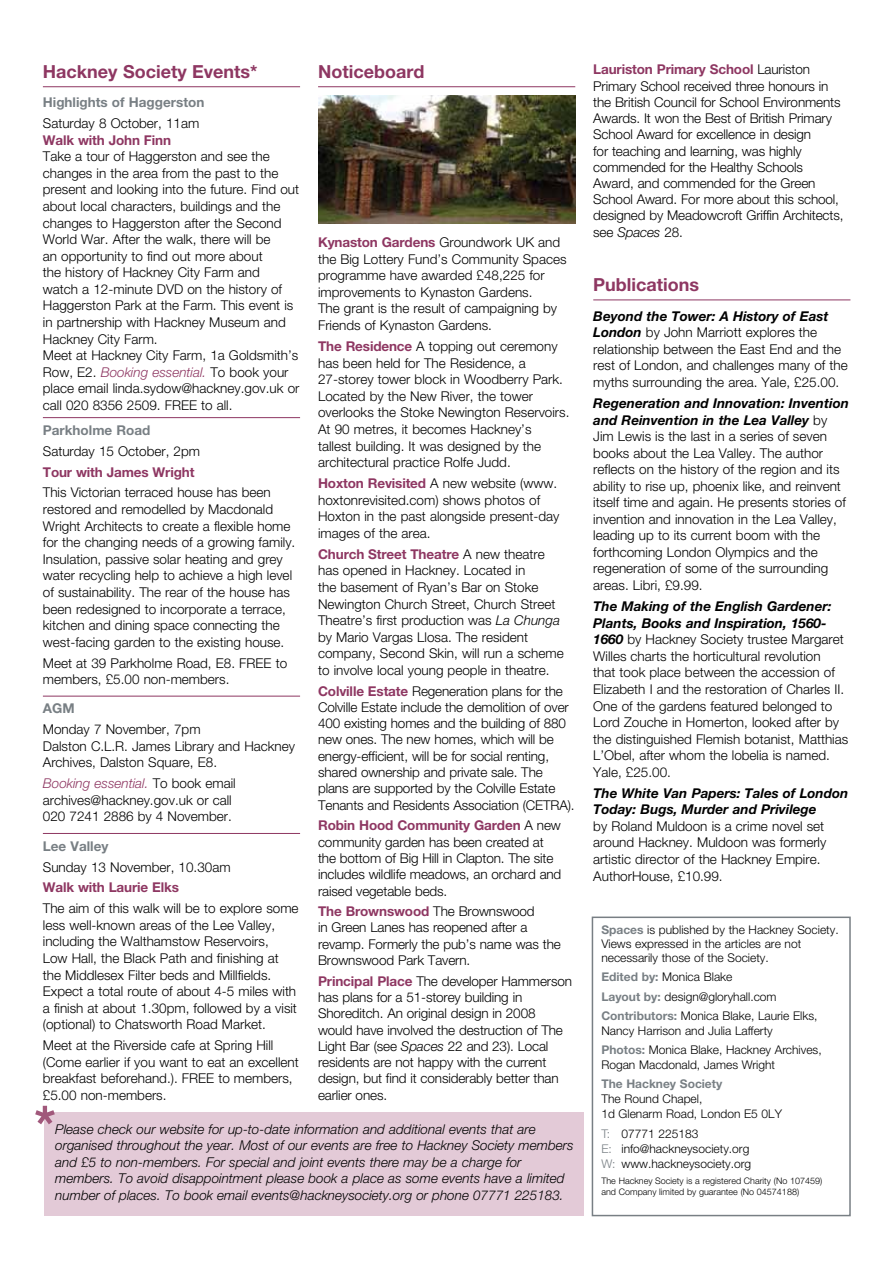
<style>
.page{position:relative;width:893px;height:1263px;background:#fff}
.page>*{position:absolute;margin:0;border:0;box-sizing:border-box;transform-origin:0 0}
.t1{font:700 54px "Helvetica Neue LT";color:#a1587b}
.t2{font:700 18px "Helvetica Neue LT";color:#8e3762}
.t3{font:300 13.5px/16.6px "Helvetica Neue LT";color:#000}
.t4{font:italic 300 13.5px/16.5px "Helvetica Neue LT";color:#000}
.t5{font:italic 700 13.5px/16.8px "Helvetica Neue LT";color:#000}
.t6{font:700 13.5px "Helvetica Neue LT";letter-spacing:-.01em;color:#8e3762}
.t7{font:700 13.5px "Helvetica Neue LT";color:#787f84}
.t8{font:300 12px/19.2px "Helvetica Neue LT";color:#000}
.t9{font:700 12px "Helvetica Neue LT";color:#787f84}
.t10{font:300 9px/10.5px "Helvetica Neue LT";color:#000}
.s1{font-style:italic;color:#8e3762}
.s2{font-weight:700;color:#8e3762}
.s3{font-style:italic}
.s4{font-weight:700;font-style:italic}
.s5{font-weight:700;color:#787f84}
.s6{color:#787f84}
</style>
<div class="page">
<hr style="left:43px;top:86px;width:257px;height:1px;background:#8e3762">
<hr style="left:43px;top:417px;width:257px;height:1px;background:#8e3762">
<hr style="left:43px;top:696px;width:257px;height:1px;background:#8e3762">
<hr style="left:43px;top:833px;width:257px;height:1px;background:#8e3762">
<hr style="left:318px;top:86px;width:257px;height:1px;background:#8e3762">
<hr style="left:593px;top:300px;width:257px;height:1px;background:#8e3762">
<div style="left:592px;top:916px;width:259px;height:300px;background:#fff;border:2px solid #787f84"></div>
<div style="left:44px;top:1112px;width:540px;height:104px;background:#e3cad7"></div>
<img style="left:319px;top:96px;width:256px;height:127px">
<h2 class="t2" style="left:43px;top:60px;width:216px">Hackney Society Events*</h2>
<p class="t7" style="left:43px;top:94px;width:163px">Highlights of Haggerston</p>
<p class="t3" style="left:43px;top:115px;width:158px">Saturday 8 October, 11am</p>
<p class="t6" style="left:43px;top:131px;width:130px">Walk with John Finn</p>
<p class="t3" style="left:43px;top:148px;width:258px">Take a tour of Haggerston and see the changes in the area from the past to the present and looking into the future. Find out about local characters, buildings and the changes to Haggerston after the Second World War. After the walk, there will be<br>an opportunity to find out more about<br>the history of Hackney City Farm and<br>watch a 12-minute DVD on the history of Haggerston Park at the Farm. This event is in partnership with Hackney Museum and Hackney City Farm.<br>Meet at Hackney City Farm, 1a Goldsmith’s Row, E2. <span class="s1">Booking essential.</span> To book your place email linda.sydow@hackney.gov.uk or call 020 8356 2509. FREE to all.</p>
<p class="t7" style="left:43px;top:422px;width:109px">Parkholme Road</p>
<p class="t3" style="left:43px;top:442px;width:159px">Saturday 15 October, 2pm</p>
<p class="t6" style="left:43px;top:463px;width:153px">Tour with James Wright</p>
<p class="t3" style="left:43px;top:484px;width:254px">This Victorian terraced house has been restored and remodelled by Macdonald Wright Architects to create a flexible home for the changing needs of a growing family.<br>Insulation, passive solar heating and grey water recycling help to achieve a high level of sustainability. The rear of the house has been redesigned to incorporate a terrace, kitchen and dining space connecting the west-facing garden to the existing house.</p>
<p class="t3" style="left:43px;top:654px;width:246px">Meet at 39 Parkholme Road, E8. FREE to members, £5.00 non-members.</p>
<p class="t7" style="left:43px;top:700px;width:33px">AGM</p>
<p class="t3" style="left:43px;top:721px;width:254px">Monday 7 November, 7pm<br>Dalston C.L.R. James Library and Hackney<br>Archives, Dalston Square, E8.</p>
<p class="t3" style="left:43px;top:775px;width:194px"><span class="s1">Booking essential.</span> To book email archives@hackney.gov.uk or call<br>020 7241 2886 by 4 November.</p>
<p class="t7" style="left:43px;top:838px;width:67px">Lee Valley</p>
<p class="t3" style="left:43px;top:858px;width:189px">Sunday 13 November, 10.30am</p>
<p class="t6" style="left:43px;top:879px;width:138px">Walk with Laurie Elks</p>
<p class="t3" style="left:43px;top:900px;width:257px">The aim of this walk will be to explore some less well-known areas of the Lee Valley, including the Walthamstow Reservoirs,<br>Low Hall, the Black Path and finishing at the Middlesex Filter beds and Millfields.<br>Expect a total route of about 4-5 miles with a finish at about 1.30pm, followed by a visit (optional) to Chatsworth Road Market.</p>
<p class="t3" style="left:43px;top:1037px;width:257px">Meet at the Riverside cafe at Spring Hill (Come earlier if you want to eat an excellent breakfast beforehand.). FREE to members, £5.00 non-members.</p>
<h2 class="t2" style="left:318px;top:60px;width:108px">Noticeboard</h2>
<p class="t3" style="left:318px;top:234px;width:250px"><span class="s2">Kynaston Gardens</span> Groundwork UK and the Big Lottery Fund’s Community Spaces programme have awarded £48,225 for improvements to Kynaston Gardens.<br>The grant is the result of campaigning by Friends of Kynaston Gardens.</p>
<p class="t3" style="left:318px;top:338px;width:253px"><span class="s2">The Residence</span> A topping out ceremony has been held for The Residence, a 27-storey tower block in Woodberry Park.<br>Located by the New River, the tower overlooks the Stoke Newington Reservoirs.<br>At 90 metres, it becomes Hackney’s<br>tallest building. It was designed by the architectural practice Rolfe Judd.</p>
<p class="t3" style="left:318px;top:475px;width:243px"><span class="s2">Hoxton Revisited</span> A new website (www. hoxtonrevisited.com) shows photos of Hoxton in the past alongside present-day images of the area.</p>
<p class="t3" style="left:318px;top:545px;width:247px"><span class="s2">Church Street Theatre</span> A new theatre has opened in Hackney. Located in<br>the basement of Ryan’s Bar on Stoke Newington Church Street, Church Street Theatre’s first production was <span class="s3">La Chunga </span>by Mario Vargas Llosa. The resident company, Second Skin, will run a scheme to involve local young people in theatre.</p>
<p class="t3" style="left:318px;top:682px;width:258px"><span class="s2">Colville Estate</span> Regeneration plans for the Colville Estate include the demolition of over 400 existing homes and the building of 880 new ones. The new homes, which will be energy-efficient, will be for social renting, shared ownership and private sale. The plans are supported by the Colville Estate Tenants and Residents Association (CETRA).</p>
<p class="t3" style="left:318px;top:817px;width:245px"><span class="s2">Robin Hood Community Garden</span> A new community garden has been created at the bottom of Big Hill in Clapton. The site includes wildlife meadows, an orchard and raised vegetable beds.</p>
<p class="t3" style="left:318px;top:903px;width:244px"><span class="s2">The Brownswood</span> The Brownswood<br>in Green Lanes has reopened after a revamp. Formerly the pub’s name was the<br>Brownswood Park Tavern.</p>
<p class="t3" style="left:318px;top:972px;width:255px"><span class="s2">Principal Place</span> The developer Hammerson has plans for a 51-storey building in Shoreditch. An original design in 2008 would have involved the destruction of The Light Bar (see <span class="s3">Spaces</span> 22 and 23). Local residents are not happy with the current design, but find it considerably better than earlier ones.</p>
<h1 class="t1" style="left:34px;top:1092px;width:23px">*</h1>
<p class="t4" style="left:55px;top:1121px;width:520px">Please check our website for up-to-date information and additional events that are organised throughout the year. Most of our events are free to Hackney Society members and £5 to non-members. For special and joint events there may be a charge for members. To avoid disappointment please book a place as some events have a limited number of places. To book email events@hackneysociety.org or phone 07771 225183.</p>
<p class="t3" style="left:593px;top:61px;width:252px;line-height:16.2px"><span class="s2">Lauriston Primary School</span> Lauriston Primary School received three honours in the British Council for School Environments Awards. It won the Best of British Primary School Award for excellence in design<br>for teaching and learning, was highly commended for the Healthy Schools Award, and commended for the Green School Award. For more about this school, designed by Meadowcroft Griffin Architects, see <span class="s3">Spaces</span> 28.</p>
<h2 class="t2" style="left:593px;top:273px;width:107px">Publications</h2>
<p class="t3" style="left:593px;top:307px;width:256px"><span class="s4">Beyond the Tower: A History of East London</span> by John Marriott explores the relationship between the East End and the rest of London, and challenges many of the myths surrounding the area. Yale, £25.00.</p>
<p class="t3" style="left:593px;top:395px;width:257px"><span class="s4">Regeneration and Innovation: Invention and Reinvention in the Lea Valley</span> by Jim Lewis is the last in a series of seven books about the Lea Valley. The author reflects on the history of the region and its ability to rise up, phoenix like, and reinvent itself time and again. He presents stories of invention and innovation in the Lea Valley, leading up to its current boom with the forthcoming London Olympics and the regeneration of some of the surrounding areas. Libri, £9.99.</p>
<p class="t3" style="left:593px;top:598px;width:256px"><span class="s4">The Making of the English Gardener:<br>Plants, Books and Inspiration, 1560- 1660</span> by Hackney Society trustee Margaret Willes charts the horticultural revolution<br>that took place between the accession of Elizabeth I and the restoration of Charles II.<br>One of the gardens featured belonged to Lord Zouche in Homerton, looked after by the distinguished Flemish botanist, Matthias L’Obel, after whom the lobelia is named.<br>Yale, £25.00.</p>
<p class="t5" style="left:593px;top:784px;width:257px">The White Van Papers: Tales of London<br>Today: Bugs, Murder and Privilege</p>
<p class="t3" style="left:593px;top:818px;width:235px">by Roland Muldoon is a crime novel set around Hackney. Muldoon was formerly artistic director of the Hackney Empire.<br>AuthorHouse, £10.99.</p>
<p class="t8" style="left:601px;top:922px;width:239px;line-height:14.2px"><span class="s5">Spaces</span> is published by the Hackney Society.<br>Views expressed in the articles are not necessarily those of the Society.</p>
<p class="t8" style="left:601px;top:967px;width:218px"><span class="s5">Edited by:</span> Monica Blake<br><span class="s5">Layout by:</span> design@gloryhall.com<br><span class="s5">Contributors:</span> Monica Blake, Laurie Elks,</p>
<p class="t8" style="left:601px;top:1021px;width:222px">Nancy Harrison and Julia Lafferty<br><span class="s5">Photos:</span> Monica Blake, Hackney Archives,</p>
<p class="t8" style="left:601px;top:1055px;width:175px">Rogan Macdonald, James Wright</p>
<p class="t9" style="left:601px;top:1076px;width:122px">The Hackney Society</p>
<p class="t8" style="left:601px;top:1091px;width:182px;line-height:15px">The Round Chapel,<br>1d Glenarm Road, London E5 0LY</p>
<p class="t8" style="left:601px;top:1125px;width:151px;line-height:15px"><span class="s6">T:</span> 07771 225183<br><span class="s6">E:</span> info@hackneysociety.org<br><span class="s6">W:</span> www.hackneysociety.org</p>
<p class="t10" style="left:601px;top:1176px;width:222px">The Hackney Society is a registered Charity (No 107459) and Company limited by guarantee (No 04574188)</p>
</div>
